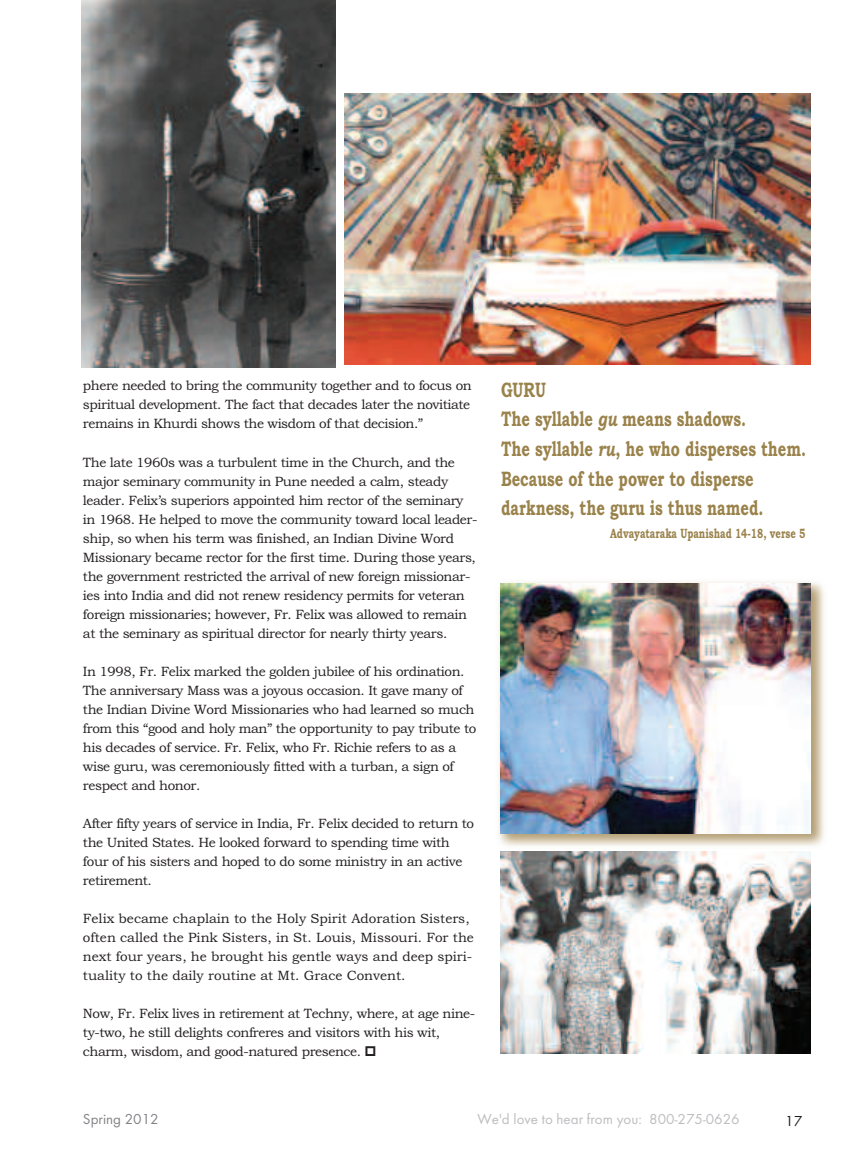
<style>
.page{position:relative;width:865px;height:1163px;background:#fff}
.page>*{position:absolute;margin:0;border:0;box-sizing:border-box;transform-origin:0 0}
.t1{font:700 21px/29.5px "Bookman Old Style";color:#9a824b;scale:.7 1}
.t2{font:15px "Futura T";color:#bcbdc0}
.t3{font:15px "Futura T";color:#808285}
.t4{font:15px "Futura T";color:#231f20}
.t5{font:13.5px/19px "Bookman Old Style";letter-spacing:-.03em;color:#231f20}
.t6{font:13.5px/19px "Bookman Old Style";color:#231f20}
.t7{font:700 13.5px "Bookman Old Style";color:#9a824b;scale:.7 1}
.s1{font-style:italic}
</style>
<div class="page">
<img style="left:81px;top:0;width:254px;height:367px">
<img style="left:345px;top:93px;width:465px;height:272px">
<img style="left:499px;top:582px;width:325px;height:271px">
<img style="left:500px;top:584px;width:310px;height:249px">
<img style="left:500px;top:851px;width:310px;height:202px">
<p class="t5" style="left:83px;top:376px;width:390px;text-align:justify">phere needed to bring the community together and to focus on spiritual development. The fact that decades later the novitiate remains in Khurdi shows the wisdom of that decision.”</p>
<p class="t5" style="left:83px;top:452px;width:396px">The late 1960s was a turbulent time in the Church, and the major seminary community in Pune needed a calm, steady leader. Felix’s superiors appointed him rector of the seminary in 1968. He helped to move the community toward local leader&shy;ship, so when his term was finished, an Indian Divine Word Missionary became rector for the first time. During those years, the government restricted the arrival of new foreign missionar&shy;ies into India and did not renew residency permits for veteran foreign missionaries; however, Fr. Felix was allowed to remain at the seminary as spiritual director for nearly thirty years.</p>
<p class="t5" style="left:83px;top:661px;width:395px">In 1998, Fr. Felix marked the golden jubilee of his ordination.<br>The anniversary Mass was a joyous occasion. It gave many of the Indian Divine Word Missionaries who had learned so much from this “good and holy man” the opportunity to pay tribute to his decades of service. Fr. Felix, who Fr. Richie refers to as a wise guru, was ceremoniously fitted with a turban, a sign of respect and honor.</p>
<p class="t5" style="left:83px;top:814px;width:393px">After fifty years of service in India, Fr. Felix decided to return to the United States. He looked forward to spending time with four of his sisters and hoped to do some ministry in an active retirement.</p>
<p class="t6" style="left:83px;top:909px;width:392px">Felix became chaplain to the Holy Spirit Adoration Sisters, often called the Pink Sisters, in St. Louis, Missouri. For the next four years, he brought his gentle ways and deep spiri&shy;tuality to the daily routine at Mt. Grace Convent.</p>
<p class="t5" style="left:83px;top:1004px;width:394px">Now, Fr. Felix lives in retirement at Techny, where, at age nine&shy;ty-two, he still delights confreres and visitors with his wit, charm, wisdom, and good-natured presence.</p>
<h1 class="t1" style="left:501px;top:375px;width:437px">GURU<br>The syllable <span class="s1">gu</span> means shadows.<br>The syllable <span class="s1">ru</span>, he who disperses them.<br>Because of the power to disperse darkness, the guru is thus named.</h1>
<p class="t7" style="left:610px;top:525px;width:280px">Advayataraka Upanishad 14-18, verse 5</p>
<p class="t3" style="left:83px;top:1110px;width:77px">Spring 2012</p>
<p class="t2" style="left:478px;top:1110px;width:264px">We'd love to hear from you: 800-275-0626</p>
<p class="t4" style="left:785px;top:1112px;width:19px">17</p>
</div>
